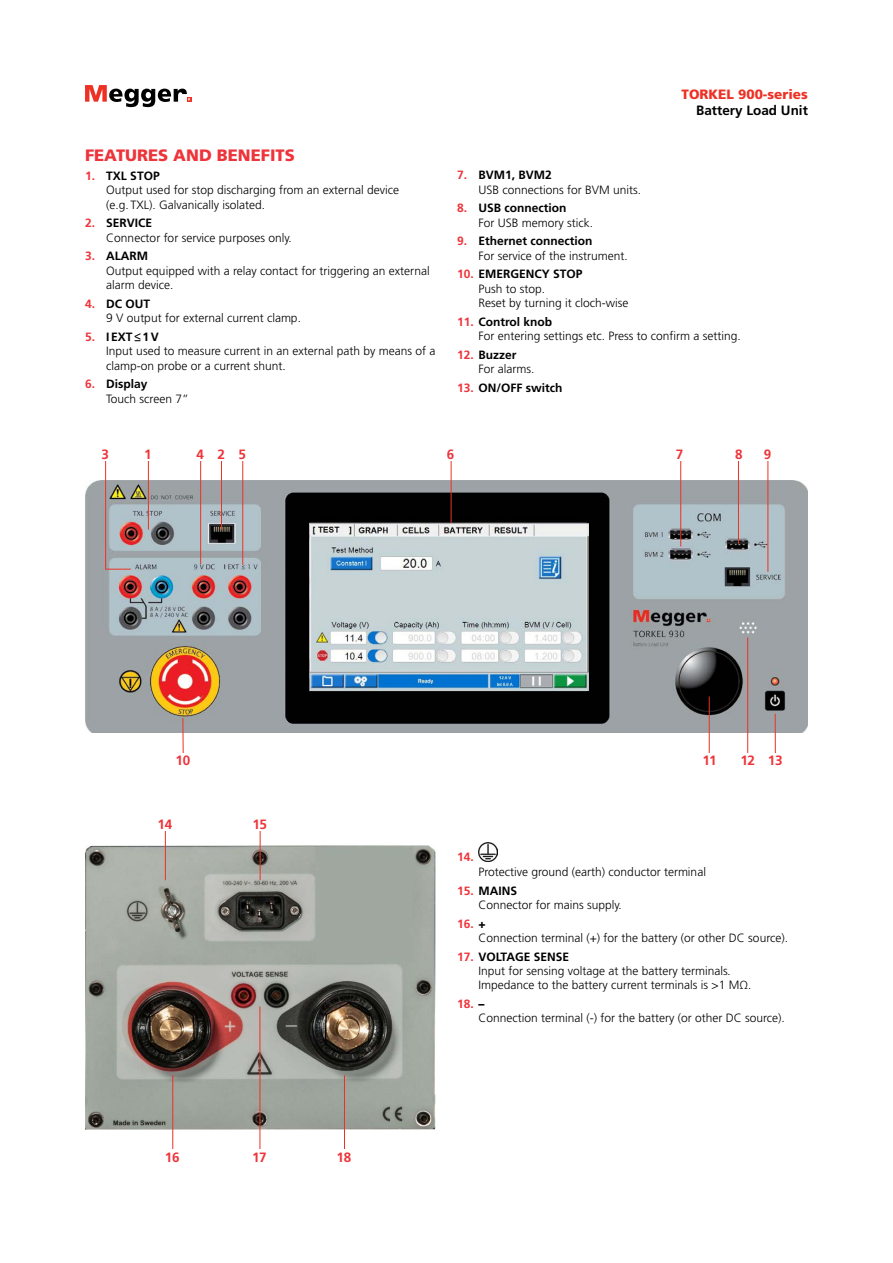
<style>
.page{position:relative;width:893px;height:1263px;background:#fff}
.page>*{position:absolute;margin:0;border:0;box-sizing:border-box;transform-origin:0 0}
.t1{font:900 16.5px "Frutiger LT Std";color:#ee343b}
.t2{font:700 13.5px "Frutiger LT Std";letter-spacing:-.02em;color:#ee343b}
.t3{font:900 13.5px "Frutiger LT Std";color:#ee3124}
.t4{font:700 13.5px "Frutiger LT Std";color:#000}
.t5{font:300 12px/14.4px "Frutiger LT Std";color:#000}
.t6{font:700 12px "Frutiger LT Std";color:#000}
.t7{font:700 12px "Frutiger LT Std";color:#ee343b}
.s1{font-weight:700;color:#ee343b}
.s2{font-weight:700}
.s3{font-weight:900}
.s4{color:#ee343b}
.s5{font-style:italic}
</style>
<div class="page">
<svg style="left:85px;top:85px;width:106px;height:22px"></svg>
<img style="left:86px;top:845px;width:349px;height:284px">
<hr style="left:260px;top:827px;width:1px;height:53px;background:#ee3124">
<div style="left:247px;top:816px;width:25px;height:15px;background:#fff"></div>
<hr style="left:172px;top:1075px;width:1px;height:79px;background:#ee3124">
<div style="left:160px;top:1149px;width:25px;height:15px;background:#fff"></div>
<hr style="left:344px;top:1075px;width:1px;height:79px;background:#ee3124">
<div style="left:331px;top:1149px;width:26px;height:15px;background:#fff"></div>
<hr style="left:260px;top:1006px;width:1px;height:148px;background:#ee3124">
<div style="left:247px;top:1149px;width:25px;height:15px;background:#fff"></div>
<hr style="left:165px;top:827px;width:1px;height:53px;background:#ee3124">
<div style="left:152px;top:816px;width:26px;height:15px;background:#fff"></div>
<img style="left:85px;top:481px;width:723px;height:251px">
<hr style="left:148px;top:457px;width:1px;height:73px;background:#ee3124">
<div style="left:135px;top:446px;width:26px;height:15px;background:#fff"></div>
<hr style="left:221px;top:457px;width:1px;height:73px;background:#ee3124">
<div style="left:208px;top:446px;width:26px;height:15px;background:#fff"></div>
<hr style="left:200px;top:457px;width:1px;height:107px;background:#ee3124">
<div style="left:188px;top:446px;width:25px;height:15px;background:#fff"></div>
<hr style="left:242px;top:457px;width:1px;height:108px;background:#ee3124">
<div style="left:230px;top:446px;width:25px;height:15px;background:#fff"></div>
<hr style="left:709px;top:696px;width:1px;height:64px;background:#ee3124">
<div style="left:697px;top:753px;width:25px;height:15px;background:#fff"></div>
<hr style="left:775px;top:714px;width:1px;height:46px;background:#ee3124">
<div style="left:762px;top:753px;width:26px;height:15px;background:#fff"></div>
<hr style="left:747px;top:637px;width:1px;height:124px;background:#ee3124">
<div style="left:735px;top:753px;width:25px;height:15px;background:#fff"></div>
<hr style="left:680px;top:457px;width:1px;height:89px;background:#ee3124">
<div style="left:667px;top:446px;width:25px;height:15px;background:#fff"></div>
<hr style="left:767px;top:452px;width:1px;height:120px;background:#ee3124">
<div style="left:755px;top:446px;width:25px;height:15px;background:#fff"></div>
<hr style="left:738px;top:454px;width:1px;height:89px;background:#ee3124">
<div style="left:726px;top:446px;width:26px;height:15px;background:#fff"></div>
<hr style="left:182px;top:718px;width:2px;height:40px;background:#ee3124">
<div style="left:170px;top:753px;width:26px;height:15px;background:#fff"></div>
<hr style="left:451px;top:457px;width:1px;height:69px;background:#ee3124">
<div style="left:438px;top:446px;width:25px;height:15px;background:#fff"></div>
<hr style="left:105px;top:457px;width:1px;height:112px;background:#ee3124">
<svg style="left:105px;top:569px;width:26px;height:1px"></svg>
<div style="left:92px;top:446px;width:26px;height:15px;background:#fff"></div>
<img style="left:309px;top:523px;width:279px;height:168px">
<img style="left:478px;top:842px;width:20px;height:19px">
<h1 class="t1" style="left:85px;top:145px;width:211px">FEATURES AND BENEFITS</h1>
<p class="t5" style="left:106px;top:169px;width:294px;text-indent:-21px"><span class="s1">1.</span> <span class="s2">TXL STOP<br></span>Output used for stop discharging from an external device (e.g. TXL). Galvanically isolated.</p>
<p class="t5" style="left:106px;top:216px;width:187px;text-indent:-21px"><span class="s1">2.</span> <span class="s2">SERVICE<br></span>Connector for service purposes only.</p>
<p class="t5" style="left:106px;top:249px;width:325px;text-indent:-21px"><span class="s1">3.</span> <span class="s2">ALARM<br></span>Output equipped with a relay contact for triggering an external alarm device.</p>
<p class="t5" style="left:106px;top:297px;width:196px;text-indent:-21px"><span class="s1">4.</span> <span class="s2">DC OUT<br></span>9 V output for external current clamp.</p>
<p class="t5" style="left:106px;top:330px;width:331px;text-indent:-21px"><span class="s1">5.</span> <span class="s2">IEXT</span><span class="s3">≤</span><span class="s2">1V<br></span>Input used to measure current in an external path by means of a clamp-on probe or a current shunt.</p>
<p class="t5" style="left:106px;top:377px;width:84px;text-indent:-21px"><span class="s1">6.</span> <span class="s2">Display<br></span>Touch screen 7”</p>
<p class="t3" style="left:681px;top:86px;width:128px">TORKEL 900-series</p>
<p class="t4" style="left:696px;top:102px;width:113px">Battery Load Unit</p>
<p class="t5" style="left:478px;top:168px;width:164px;text-indent:-21px"><span class="s1">7.</span> <span class="s2">BVM1, BVM2<br></span>USB connections for BVM units.</p>
<p class="t5" style="left:478px;top:201px;width:116px;text-indent:-21px"><span class="s1">8.</span> <span class="s2">USB connection<br></span>For USB memory stick.</p>
<p class="t5" style="left:478px;top:234px;width:151px;text-indent:-21px"><span class="s1">9.</span> <span class="s2">Ethernet connection<br></span>For service of the instrument.</p>
<p class="t5" style="left:478px;top:267px;width:152px;text-indent:-21px"><span class="s1">10.</span> <span class="s2">EMERGENCY STOP<br></span>Push to stop.<br>Reset by turning it cloch-wise</p>
<p class="t5" style="left:478px;top:315px;width:264px;text-indent:-21px"><span class="s1">11.</span> <span class="s2">Control knob<br></span>For entering settings etc. Press to confirm a setting.</p>
<p class="t5" style="left:478px;top:348px;width:57px;text-indent:-21px"><span class="s1">12.</span> <span class="s2">Buzzer<br></span>For alarms.</p>
<p class="t6" style="left:457px;top:381px;width:107px"><span class="s4">13.</span> ON/OFF switch</p>
<p class="t2" style="left:101px;top:446px;width:9px">3</p>
<p class="t2" style="left:447px;top:446px;width:9px">6</p>
<p class="t2" style="left:144px;top:446px;width:9px">1</p>
<p class="t2" style="left:197px;top:446px;width:51px">425</p>
<p class="t2" style="left:175px;top:753px;width:16px">10</p>
<p class="t2" style="left:158px;top:816px;width:16px">14</p>
<p class="t2" style="left:252px;top:816px;width:16px">15</p>
<p class="t7" style="left:457px;top:850px;width:18px">14.</p>
<p class="t2" style="left:676px;top:446px;width:9px">7</p>
<p class="t2" style="left:735px;top:446px;width:9px">8</p>
<p class="t2" style="left:764px;top:446px;width:9px">9</p>
<p class="t2" style="left:702px;top:753px;width:16px">11</p>
<p class="t2" style="left:740px;top:753px;width:44px">12 13</p>
<p class="t2" style="left:165px;top:1149px;width:16px">16</p>
<p class="t2" style="left:252px;top:1149px;width:16px">17</p>
<p class="t2" style="left:336px;top:1149px;width:16px">18</p>
<p class="t5" style="left:478px;top:865px;width:229px">Protective ground (earth) conductor terminal</p>
<p class="t5" style="left:478px;top:883px;width:145px;text-indent:-21px"><span class="s1">15.</span> <span class="s2">MAINS<br></span>Connector for mains supply.</p>
<p class="t5" style="left:478px;top:916px;width:311px;text-indent:-21px"><span class="s1">16.</span> <span class="s3">+<br></span>Connection terminal (+) for the battery (or other DC source).</p>
<p class="t5" style="left:478px;top:949px;width:275px;text-indent:-21px"><span class="s1">17.</span> <span class="s2">VOLTAGE SENSE<br></span>Input for sensing voltage at the battery terminals<span class="s5">.<br></span>Impedance to the battery current terminals is &gt;1 MΩ.</p>
<p class="t5" style="left:478px;top:997px;width:308px;text-indent:-21px"><span class="s1">18.</span> <span class="s3">–<br></span>Connection terminal (-) for the battery (or other DC source).</p>
</div>
